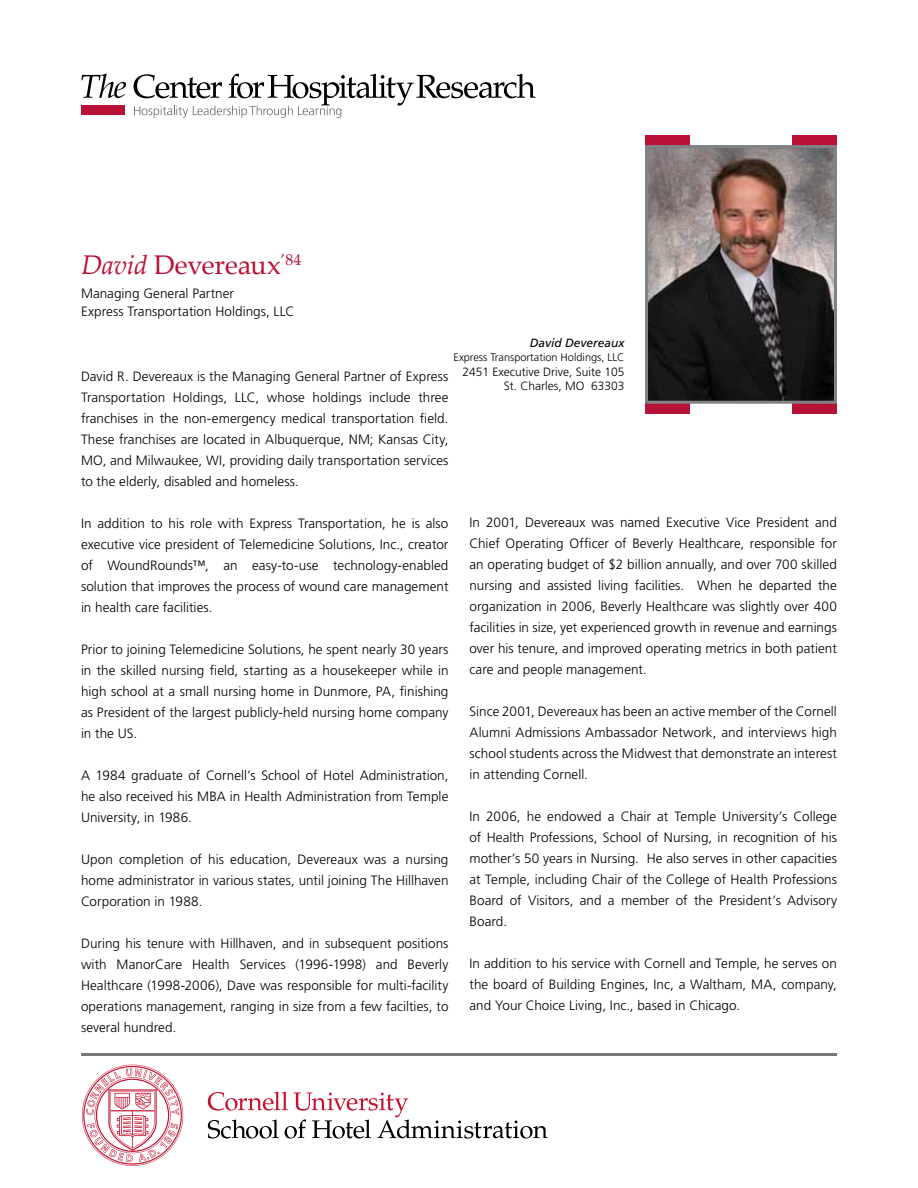
<style>
.page{position:relative;width:918px;height:1188px;background:#fff}
.page>*{position:absolute;margin:0;border:0;box-sizing:border-box;transform-origin:0 0}
.t1{font:27px "Palatino Linotype";letter-spacing:-.01em;color:#b81237}
.t2{font:300 13.5px/21px "Frutiger LT Std";letter-spacing:.005em;color:#000;text-align:justify}
.t3{font:300 12px/14.4px "Frutiger LT Std";color:#000;text-align:right}
.t4{font:italic 12px "Frutiger LT Std";color:#000}
.t5{font:300 10.95px "Frutiger LT Std";color:#000}
.s1{font-style:italic}
</style>
<div class="page">
<svg style="left:81px;top:74px;width:45px;height:24px"></svg>
<div style="left:81px;top:105px;width:44px;height:10px;background:#b81237"></div>
<svg style="left:134px;top:74px;width:402px;height:44px"></svg>
<svg style="left:208px;top:1092px;width:340px;height:47px"></svg>
<svg style="left:82px;top:1065px;width:101px;height:101px"></svg>
<hr style="left:81px;top:1053px;width:756px;height:3px;background:#77787b">
<div style="left:645px;top:135px;width:44px;height:10px;background:#b81237"></div>
<div style="left:793px;top:135px;width:44px;height:10px;background:#b81237"></div>
<div style="left:645px;top:404px;width:44px;height:10px;background:#b81237"></div>
<div style="left:793px;top:404px;width:44px;height:10px;background:#b81237"></div>
<img style="left:649px;top:149px;width:184px;height:251px">
<div style="left:645px;top:145px;width:192px;height:259px;border:3px solid #808285"></div>
<h1 class="t1" style="left:81px;top:246px;width:222px"><span class="s1">David</span> Devereaux<sup>’</sup><sup>84</sup></h1>
<p class="t2" style="left:81px;top:285px;width:215px;line-height:18px">Managing General Partner<br>Express Transportation Holdings, LLC</p>
<p class="t4" style="left:530px;top:336px;width:96px">David Devereaux</p>
<p class="t5" style="left:454px;top:351px;width:172px">Express Transportation Holdings, LLC</p>
<p class="t3" style="left:463px;top:365px;width:164px">2451 Executive Drive, Suite 105<br>St. Charles, MO 63303</p>
<p class="t2" style="left:81px;top:366px;width:369px">David R. Devereaux is the Managing General Partner of Express Transportation Holdings, LLC, whose holdings include three franchises in the non-emergency medical transportation field.<br>These franchises are located in Albuquerque, NM; Kansas City, MO, and Milwaukee, WI, providing daily transportation services to the elderly, disabled and homeless.</p>
<p class="t2" style="left:81px;top:513px;width:369px">In addition to his role with Express Transportation, he is also executive vice president of Telemedicine Solutions, Inc., creator of WoundRounds™, an easy-to-use technology-enabled solution that improves the process of wound care management in health care facilities.</p>
<p class="t2" style="left:81px;top:639px;width:369px">Prior to joining Telemedicine Solutions, he spent nearly 30 years in the skilled nursing field, starting as a housekeeper while in high school at a small nursing home in Dunmore, PA, finishing as President of the largest publicly-held nursing home company in the US.</p>
<p class="t2" style="left:81px;top:765px;width:369px">A 1984 graduate of Cornell’s School of Hotel Administration, he also received his MBA in Health Administration from Temple University, in 1986.</p>
<p class="t2" style="left:81px;top:849px;width:369px">Upon completion of his education, Devereaux was a nursing home administrator in various states, until joining The Hillhaven Corporation in 1988.</p>
<p class="t2" style="left:81px;top:933px;width:369px">During his tenure with Hillhaven, and in subsequent positions with ManorCare Health Services (1996-1998) and Beverly Healthcare (1998-2006), Dave was responsible for multi-facility operations management, ranging in size from a few facilties, to several hundred.</p>
<p class="t2" style="left:470px;top:512px;width:369px">In 2001, Devereaux was named Executive Vice President and Chief Operating Officer of Beverly Healthcare, responsible for an operating budget of $2 billion annually, and over 700 skilled nursing and assisted living facilities. When he departed the organization in 2006, Beverly Healthcare was slightly over 400 facilities in size, yet experienced growth in revenue and earnings over his tenure, and improved operating metrics in both patient care and people management.</p>
<p class="t2" style="left:470px;top:701px;width:369px">Since 2001, Devereaux has been an active member of the Cornell Alumni Admissions Ambassador Network, and interviews high school students across the Midwest that demonstrate an interest in attending Cornell.</p>
<p class="t2" style="left:470px;top:806px;width:369px">In 2006, he endowed a Chair at Temple University’s College of Health Professions, School of Nursing, in recognition of his mother’s 50 years in Nursing. He also serves in other capacities at Temple, including Chair of the College of Health Professions Board of Visitors, and a member of the President’s Advisory Board.</p>
<p class="t2" style="left:470px;top:953px;width:369px">In addition to his service with Cornell and Temple, he serves on the board of Building Engines, Inc, a Waltham, MA, company, and Your Choice Living, Inc., based in Chicago.</p>
</div>
